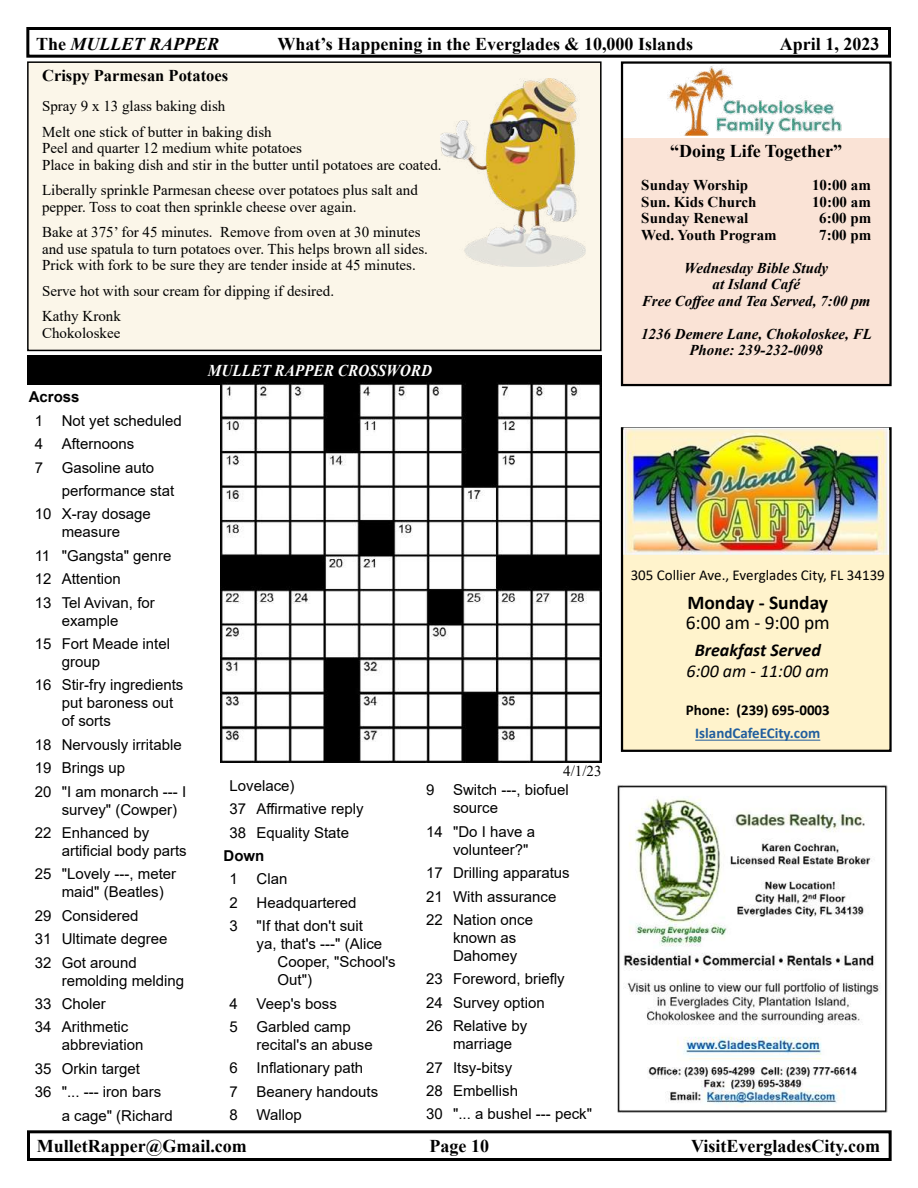
<style>
.page{position:relative;width:918px;height:1188px;background:#fff}
.page>*{position:absolute;margin:0;border:0;box-sizing:border-box;transform-origin:0 0}
.t1{font:700 19.5px "Calibri";color:#000}
.t2{font:19.5px "Calibri";color:#000}
.t3{font:700 18px "Times New Roman";color:#000}
.t4{font:italic 700 18px "Calibri";color:#000}
.t5{font:italic 700 18px "Times New Roman";color:#000}
.t6{font:italic 18px "Calibri";color:#000}
.t7{font:700 16.5px "Times New Roman";color:#000}
.t8{font:italic 700 16.5px "Times New Roman";color:#fff;scale:.93 1}
.t9{font:15px/23.4px "Arial";color:#000}
.t10{font:15px/16.5px "Times New Roman";color:#000}
.t11{font:italic 700 15px/16.5px "Times New Roman";color:#000;text-align:center}
.t12{font:700 15px "Times New Roman";color:#000}
.t13{font:15px "Calibri";color:#000}
.t14{font:700 15px "Calibri";color:#000}
.t15{font:700 15px "Calibri";color:#215e9e}
.t16{font:700 15px "Arial";color:#000}
.s1{font-style:normal}
</style>
<div class="page">
<div style="left:27px;top:355px;width:575px;height:30px;background:#000"></div>
<img style="left:221px;top:383px;width:381px;height:380px">
<div style="left:28px;top:62px;width:573px;height:288px;background:#fbf6e9"></div>
<div style="left:27px;top:61px;width:575px;height:290px;border:2px solid #000"></div>
<img style="left:441px;top:79px;width:144px;height:188px">
<img style="left:618px;top:785px;width:270px;height:327px">
<div style="left:622px;top:138px;width:269px;height:248px;background:#fae3d6"></div>
<div style="left:621px;top:61px;width:271px;height:325px;border:2px solid #000"></div>
<img style="left:667px;top:66px;width:175px;height:69px">
<div style="left:622px;top:428px;width:269px;height:323px;background:#fff3cc"></div>
<div style="left:621px;top:427px;width:271px;height:325px;border:2px solid #000"></div>
<img style="left:624px;top:427px;width:265px;height:127px">
<hr style="left:695px;top:740px;width:125px;height:1px;background:#215e9e">
<div style="left:27px;top:1130px;width:865px;height:31px;border:3px solid #000"></div>
<div style="left:26px;top:27px;width:865px;height:31px;border:3px solid #000"></div>
<p class="t5" style="left:36px;top:31px;width:185px"><span class="s1">The</span> MULLET RAPPER</p>
<p class="t3" style="left:278px;top:31px;width:417px">What’s Happening in the Everglades &amp; 10,000 Islands</p>
<p class="t3" style="left:780px;top:31px;width:101px">April 1, 2023</p>
<p class="t7" style="left:42px;top:63px;width:188px">Crispy Parmesan Potatoes</p>
<p class="t10" style="left:42px;top:93px;width:231px;line-height:25.5px">Spray 9 x 13 glass baking dish<br>Melt one stick of butter in baking dish</p>
<p class="t10" style="left:42px;top:140px;width:401px">Peel and quarter 12 medium white potatoes<br>Place in baking dish and stir in the butter until potatoes are coated.</p>
<p class="t10" style="left:42px;top:182px;width:377px">Liberally sprinkle Parmesan cheese over potatoes plus salt and pepper. Toss to coat then sprinkle cheese over again.</p>
<p class="t10" style="left:42px;top:224px;width:387px">Bake at 375’ for 45 minutes. Remove from oven at 30 minutes and use spatula to turn potatoes over. This helps brown all sides.<br>Prick with fork to be sure they are tender inside at 45 minutes.</p>
<p class="t10" style="left:42px;top:278px;width:294px;line-height:25.5px">Serve hot with sour cream for dipping if desired.<br>Kathy Kronk</p>
<p class="t10" style="left:42px;top:324px;width:80px">Chokoloskee</p>
<p class="t16" style="left:29px;top:387px;width:52px">Across</p>
<p class="t9" style="left:35px;top:409px;width:149px">1 Not yet scheduled<br>4 Afternoons<br>7 Gasoline auto</p>
<p class="t9" style="left:35px;top:479px;width:141px;text-indent:27px">performance stat<br>10 X-ray dosage</p>
<p class="t9" style="left:35px;top:520px;width:138px;text-indent:27px">measure<br>11 "Gangsta" genre<br>12 Attention<br>13 Tel Avivan, for</p>
<p class="t9" style="left:35px;top:609px;width:137px;text-indent:27px">example<br>15 Fort Meade intel</p>
<p class="t9" style="left:35px;top:650px;width:150px;text-indent:27px">group<br>16 Stir-fry ingredients</p>
<p class="t9" style="left:62px;top:694px;width:113px;line-height:18px">put baroness out of sorts</p>
<p class="t9" style="left:35px;top:733px;width:153px">18 Nervously irritable<br>19 Brings up<br>20 "I am monarch --- I</p>
<p class="t9" style="left:35px;top:798px;width:144px;text-indent:27px">survey" (Cowper)<br>22 Enhanced by</p>
<p class="t9" style="left:35px;top:839px;width:154px;text-indent:27px">artificial body parts<br>25 "Lovely ---, meter</p>
<p class="t9" style="left:35px;top:880px;width:134px;text-indent:27px">maid" (Beatles)<br>29 Considered<br>31 Ultimate degree<br>32 Got around</p>
<p class="t9" style="left:35px;top:969px;width:151px;text-indent:27px">remolding melding<br>33 Choler<br>34 Arithmetic</p>
<p class="t9" style="left:62px;top:1033px;width:83px">abbreviation</p>
<p class="t9" style="left:35px;top:1057px;width:107px">35 Orkin target</p>
<p class="t9" style="left:35px;top:1080px;width:128px">36 "... --- iron bars</p>
<p class="t9" style="left:62px;top:1104px;width:113px">a cage" (Richard</p>
<p class="t8" style="left:208px;top:359px;width:243px">MULLET RAPPER CROSSWORD</p>
<p class="t10" style="left:563px;top:762px;width:40px">4/1/23</p>
<p class="t9" style="left:230px;top:774px;width:136px">Lovelace)<br>37 Affirmative reply<br>38 Equality State</p>
<p class="t16" style="left:224px;top:845px;width:42px">Down</p>
<p class="t9" style="left:230px;top:867px;width:135px">1 Clan<br>2 Headquartered<br>3 "If that don't suit</p>
<p class="t9" style="left:278px;top:935px;width:120px;line-height:18px;text-indent:-21px">ya, that's ---" (Alice<br>Cooper, "School's<br>Out")</p>
<p class="t9" style="left:230px;top:992px;width:123px">4 Veep's boss<br>5 Garbled camp</p>
<p class="t9" style="left:230px;top:1033px;width:150px;text-indent:27px">recital's an abuse<br>6 Inflationary path<br>7 Beanery handouts<br>8 Wallop</p>
<p class="t9" style="left:453px;top:781px;width:117px;line-height:18px;text-indent:-27px">9 Switch ---, biofuel source</p>
<p class="t9" style="left:453px;top:822px;width:84px;line-height:18px;text-indent:-27px">14 "Do I have a volunteer?"</p>
<p class="t9" style="left:426px;top:861px;width:145px">17 Drilling apparatus<br>21 With assurance<br>22 Nation once</p>
<p class="t9" style="left:453px;top:929px;width:66px;line-height:18px">known as<br>Dahomey</p>
<p class="t9" style="left:426px;top:967px;width:140px">23 Foreword, briefly<br>24 Survey option<br>26 Relative by</p>
<p class="t9" style="left:426px;top:1032px;width:168px;text-indent:27px">marriage<br>27 Itsy-bitsy<br>28 Embellish<br>30 "... a bushel --- peck"</p>
<p class="t3" style="left:670px;top:138px;width:174px">“Doing Life Together”</p>
<p class="t12" style="left:641px;top:174px;width:108px">Sunday Worship</p>
<p class="t12" style="left:812px;top:174px;width:60px">10:00 am</p>
<p class="t12" style="left:641px;top:191px;width:117px">Sun. Kids Church</p>
<p class="t12" style="left:812px;top:191px;width:60px">10:00 am</p>
<p class="t12" style="left:641px;top:207px;width:109px">Sunday Renewal</p>
<p class="t12" style="left:819px;top:207px;width:54px">6:00 pm</p>
<p class="t12" style="left:641px;top:224px;width:137px">Wed. Youth Program</p>
<p class="t12" style="left:819px;top:224px;width:54px">7:00 pm</p>
<p class="t11" style="left:642px;top:259px;width:230px">Wednesday Bible Study<br>at Island Café<br>Free Coffee and Tea Served, 7:00 pm</p>
<p class="t11" style="left:641px;top:325px;width:232px">1236 Demere Lane, Chokoloskee, FL<br>Phone: 239-232-0098</p>
<p class="t13" style="left:631px;top:565px;width:256px">305 Collier Ave., Everglades City, FL 34139</p>
<h1 class="t1" style="left:687px;top:589px;width:142px">Monday - Sunday</h1>
<h1 class="t2" style="left:686px;top:609px;width:146px">6:00 am - 9:00 pm</h1>
<p class="t4" style="left:695px;top:638px;width:128px">Breakfast Served</p>
<p class="t6" style="left:687px;top:658px;width:144px">6:00 am - 11:00 am</p>
<p class="t14" style="left:686px;top:699px;width:146px">Phone: (239) 695-0003</p>
<p class="t15" style="left:695px;top:723px;width:127px">IslandCafeECity.com</p>
<p class="t3" style="left:37px;top:1133px;width:212px">MulletRapper@Gmail.com</p>
<p class="t3" style="left:691px;top:1133px;width:190px">VisitEvergladesCity.com</p>
<p class="t3" style="left:430px;top:1133px;width:61px">Page 10</p>
</div>
